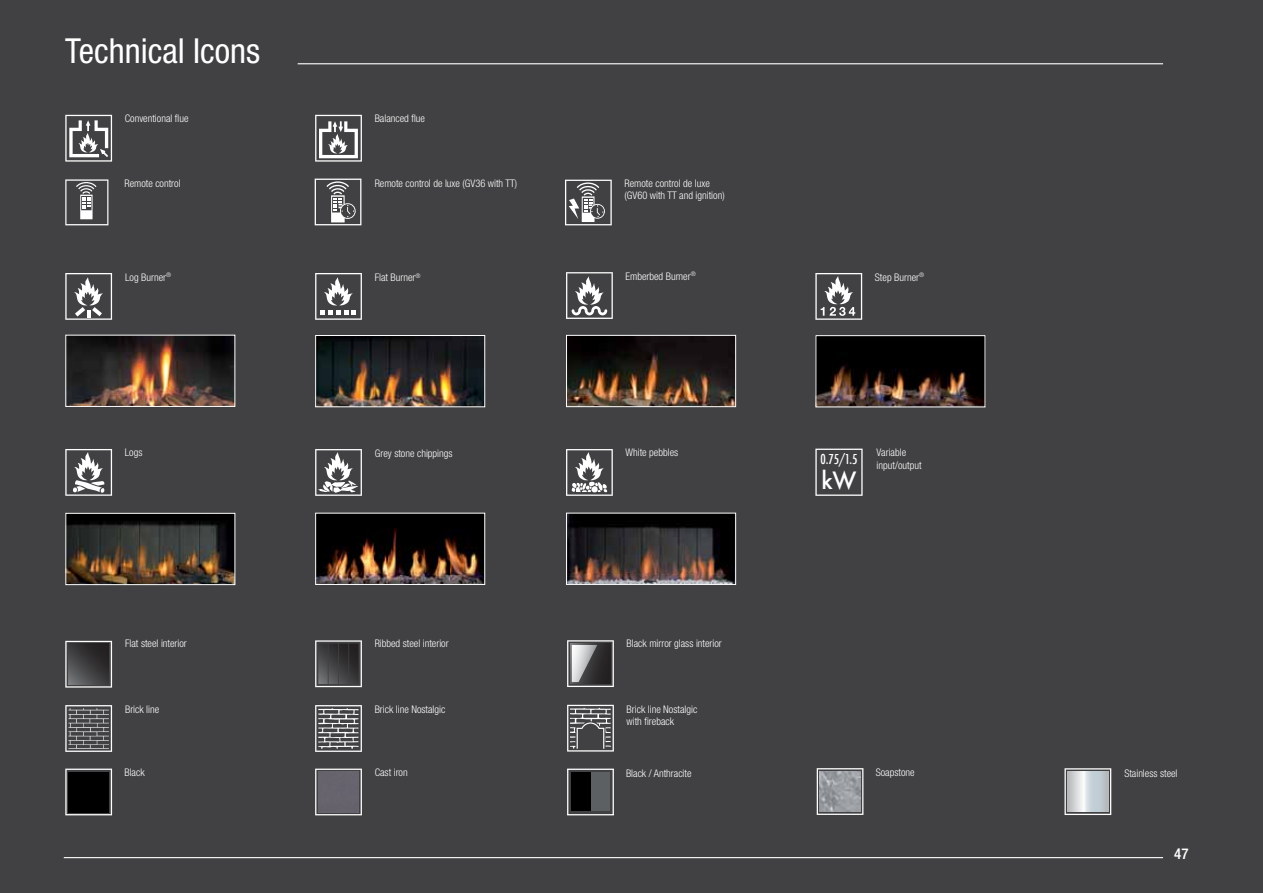
<style>
.page{position:relative;width:1263px;height:893px;background:#414042}
.page>*{position:absolute;margin:0;border:0;box-sizing:border-box;transform-origin:0 0}
.t1{font:condensed 34.5px "Helvetica Neue LT Std";color:#fff}
.t2{font:500 23.25px "Futura";color:#fff}
.t3{font:500 condensed 15px "Helvetica Neue LT Std";color:#fff}
.t4{font:500 condensed 13.35px "Futura";color:#fff}
.t5{font:300 condensed 10.5px/12.6px "Helvetica Neue LT Std";color:#fff}
</style>
<div class="page">
<hr style="left:298px;top:63px;width:865px;height:1px;background:#fff">
<svg style="left:65px;top:641px;width:47px;height:47px"></svg>
<svg style="left:68px;top:644px;width:41px;height:40px"></svg>
<svg style="left:315px;top:640px;width:47px;height:47px"></svg>
<svg style="left:567px;top:640px;width:47px;height:47px"></svg>
<img style="left:568px;top:515px;width:166px;height:68px">
<div style="left:566px;top:513px;width:170px;height:72px;border:1px solid #fff"></div>
<img style="left:317px;top:515px;width:166px;height:68px">
<div style="left:315px;top:513px;width:170px;height:72px;border:1px solid #fff"></div>
<img style="left:67px;top:515px;width:166px;height:68px">
<div style="left:65px;top:513px;width:170px;height:72px;border:1px solid #fff"></div>
<img style="left:67px;top:337px;width:166px;height:68px">
<div style="left:65px;top:335px;width:170px;height:72px;border:1px solid #fff"></div>
<img style="left:317px;top:337px;width:166px;height:68px">
<div style="left:315px;top:335px;width:170px;height:72px;border:1px solid #fff"></div>
<img style="left:568px;top:337px;width:166px;height:68px">
<div style="left:566px;top:335px;width:170px;height:72px;border:1px solid #fff"></div>
<img style="left:817px;top:337px;width:166px;height:68px">
<div style="left:815px;top:335px;width:170px;height:72px;border:1px solid #fff"></div>
<svg style="left:65px;top:705px;width:47px;height:47px"></svg>
<svg style="left:315px;top:705px;width:47px;height:47px"></svg>
<svg style="left:567px;top:705px;width:47px;height:47px"></svg>
<svg style="left:65px;top:273px;width:47px;height:47px"></svg>
<svg style="left:315px;top:273px;width:47px;height:47px"></svg>
<svg style="left:566px;top:272px;width:47px;height:47px"></svg>
<svg style="left:566px;top:449px;width:47px;height:47px"></svg>
<svg style="left:315px;top:449px;width:47px;height:47px"></svg>
<svg style="left:65px;top:449px;width:47px;height:47px"></svg>
<svg style="left:815px;top:273px;width:47px;height:47px"></svg>
<svg style="left:65px;top:769px;width:47px;height:46px"></svg>
<div style="left:68px;top:772px;width:41px;height:40px;background:#000"></div>
<svg style="left:1064px;top:768px;width:47px;height:47px"></svg>
<svg style="left:1068px;top:771px;width:40px;height:41px;background:#cdd3d7"></svg>
<svg style="left:315px;top:769px;width:47px;height:46px"></svg>
<div style="left:318px;top:772px;width:41px;height:40px;background:#67636d"></div>
<svg style="left:817px;top:768px;width:46px;height:47px"></svg>
<img style="left:820px;top:771px;width:40px;height:41px">
<svg style="left:65px;top:115px;width:47px;height:47px"></svg>
<svg style="left:315px;top:115px;width:47px;height:47px"></svg>
<svg style="left:565px;top:180px;width:47px;height:45px"></svg>
<svg style="left:315px;top:179px;width:46px;height:46px"></svg>
<svg style="left:65px;top:179px;width:43px;height:46px"></svg>
<svg style="left:815px;top:449px;width:48px;height:47px"></svg>
<svg style="left:567px;top:769px;width:47px;height:46px"></svg>
<div style="left:590px;top:773px;width:20px;height:38px;background:#5c6062"></div>
<div style="left:571px;top:773px;width:19px;height:38px;background:#000"></div>
<hr style="left:64px;top:857px;width:1099px;height:1px;background:#fff">
<h1 class="t1" style="left:65px;top:31px;width:196px">Technical Icons</h1>
<p class="t5" style="left:125px;top:112px;width:65px">Conventional flue</p>
<p class="t5" style="left:375px;top:112px;width:52px">Balanced flue</p>
<p class="t5" style="left:124px;top:177px;width:58px">Remote control</p>
<p class="t5" style="left:375px;top:177px;width:144px">Remote control de luxe (GV36 with TT)</p>
<p class="t5" style="left:624px;top:177px;width:102px">Remote control de luxe (GV60 with TT and ignition)</p>
<p class="t5" style="left:125px;top:271px;width:48px">Log Burner<sup>®</sup></p>
<p class="t5" style="left:375px;top:271px;width:47px">Flat Burner<sup>®</sup></p>
<p class="t5" style="left:625px;top:270px;width:72px">Emberbed Burner<sup>®</sup></p>
<p class="t5" style="left:125px;top:446px;width:19px">Logs</p>
<p class="t5" style="left:375px;top:447px;width:79px">Grey stone chippings</p>
<p class="t5" style="left:625px;top:446px;width:54px">White pebbles</p>
<p class="t5" style="left:125px;top:637px;width:63px">Flat steel interior</p>
<p class="t5" style="left:375px;top:637px;width:76px">Ribbed steel interior</p>
<p class="t5" style="left:627px;top:637px;width:97px">Black mirror glass interior</p>
<p class="t5" style="left:125px;top:702px;width:36px">Brick line</p>
<p class="t5" style="left:375px;top:702px;width:72px">Brick line Nostalgic</p>
<p class="t5" style="left:627px;top:702px;width:72px">Brick line Nostalgic with fireback</p>
<p class="t5" style="left:875px;top:270px;width:51px">Step Burner<sup>®</sup></p>
<p class="t4" style="left:820px;top:451px;width:39px">0.75/1.5</p>
<h2 class="t2" style="left:821px;top:465px;width:37px">kW</h2>
<p class="t5" style="left:877px;top:446px;width:46px">Variable input/output</p>
<p class="t5" style="left:124px;top:766px;width:22px">Black</p>
<p class="t5" style="left:375px;top:766px;width:35px">Cast iron</p>
<p class="t5" style="left:626px;top:767px;width:67px">Black / Anthracite</p>
<p class="t5" style="left:876px;top:766px;width:40px">Soapstone</p>
<p class="t5" style="left:1124px;top:766px;width:55px">Stainless steel</p>
<h3 class="t3" style="left:1174px;top:844px;width:16px">47</h3>
</div>
